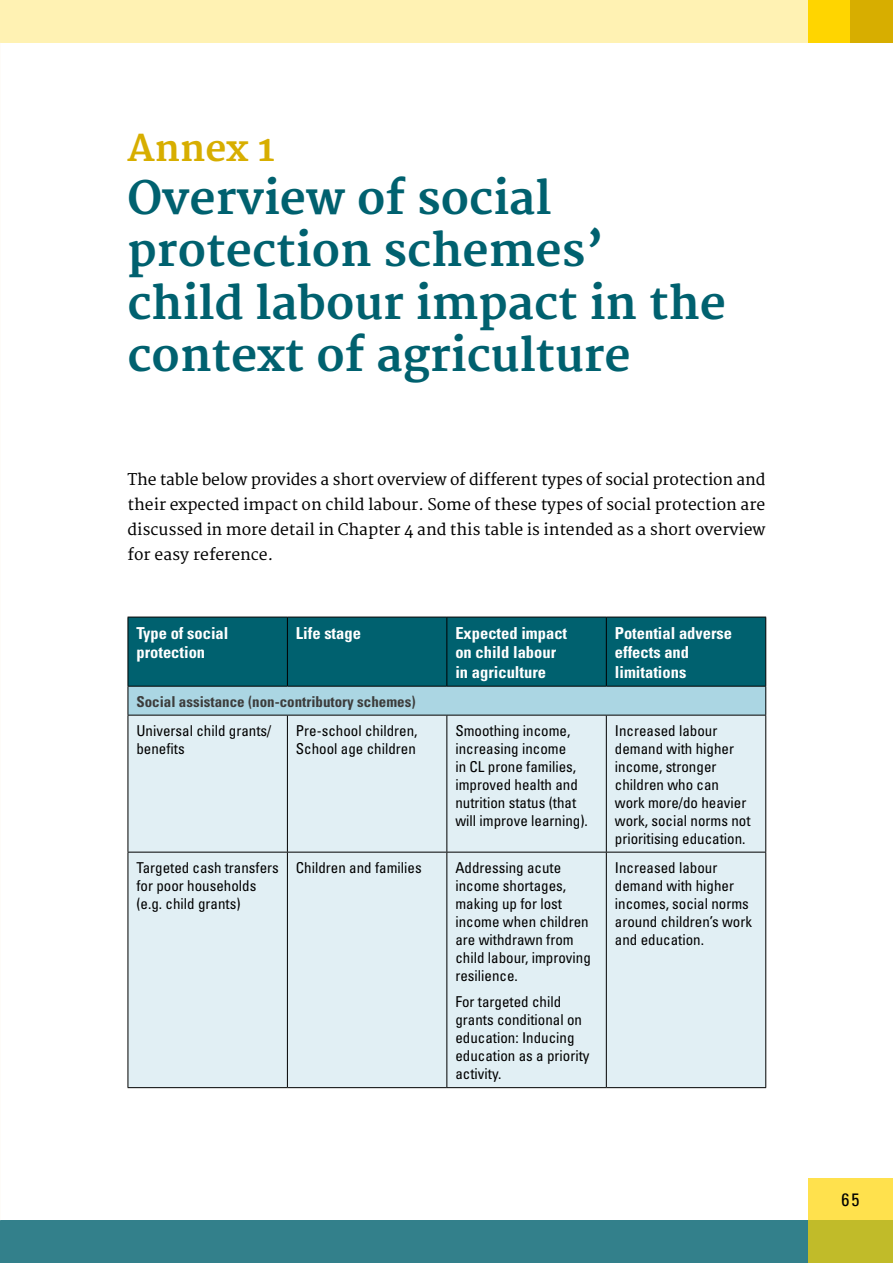
<style>
.page{position:relative;width:893px;height:1263px;background:#fff}
.page>*{position:absolute;margin:0;border:0;box-sizing:border-box;transform-origin:0 0}
.t1{font:700 45px/52.5px "Merriweather";color:#00616f}
.t2{font:700 36px "Merriweather";color:#d7ae00}
.t3{font:condensed 18px "Univers LT Std";color:#000}
.t4{font:700 condensed 16.5px/19.5px "Univers";color:#fff}
.t5{font:15.75px/24.8px "Merriweather";letter-spacing:-.005em;color:#000;text-align:justify}
.t6{font:condensed 15px/18px "Univers";color:#000}
.t7{font:700 condensed 15px "Univers";color:#3c3c3b}
</style>
<div class="page">
<div style="left:808px;top:0;width:42px;height:43px;background:#ffd500"></div>
<div style="left:850px;top:0;width:43px;height:43px;background:#d7ae00"></div>
<div style="left:0;top:0;width:808px;height:43px;background:#fff2b3"></div>
<div style="left:0;top:1220px;width:893px;height:43px;background:#33808b"></div>
<svg style="left:808px;top:1178px;width:85px;height:85px;background:#dfcd3a"></svg>
<hr style="left:0;top:0;width:1px;height:43px;background:#ffd500">
<hr style="left:0;top:1220px;width:1px;height:43px;background:#00616f">
<div style="left:129px;top:716px;width:636px;height:371px;background:#e1eff4"></div>
<svg style="left:128px;top:618px;width:638px;height:97px;background:#31828f"></svg>
<hr style="left:128px;top:715px;width:159px;height:1px;background:#000">
<hr style="left:128px;top:715px;width:1px;height:137px;background:#000">
<hr style="left:287px;top:715px;width:160px;height:1px;background:#000">
<hr style="left:287px;top:715px;width:1px;height:137px;background:#000">
<hr style="left:447px;top:715px;width:159px;height:1px;background:#000">
<hr style="left:446px;top:715px;width:1px;height:137px;background:#000">
<hr style="left:606px;top:715px;width:160px;height:1px;background:#000">
<hr style="left:606px;top:715px;width:1px;height:137px;background:#000">
<hr style="left:765px;top:715px;width:1px;height:137px;background:#000">
<hr style="left:128px;top:852px;width:159px;height:1px;background:#000">
<hr style="left:128px;top:852px;width:1px;height:235px;background:#000">
<hr style="left:287px;top:852px;width:160px;height:1px;background:#000">
<hr style="left:287px;top:852px;width:1px;height:235px;background:#000">
<hr style="left:447px;top:852px;width:159px;height:1px;background:#000">
<hr style="left:446px;top:852px;width:1px;height:235px;background:#000">
<hr style="left:606px;top:852px;width:160px;height:1px;background:#000">
<hr style="left:606px;top:852px;width:1px;height:235px;background:#000">
<hr style="left:765px;top:852px;width:1px;height:235px;background:#000">
<hr style="left:128px;top:1087px;width:159px;height:1px;background:#000">
<hr style="left:287px;top:1087px;width:160px;height:1px;background:#000">
<hr style="left:447px;top:1087px;width:159px;height:1px;background:#000">
<hr style="left:606px;top:1087px;width:160px;height:1px;background:#000">
<hr style="left:128px;top:617px;width:159px;height:1px;background:#000">
<hr style="left:128px;top:617px;width:1px;height:69px;background:#000">
<hr style="left:287px;top:617px;width:160px;height:1px;background:#000">
<hr style="left:287px;top:617px;width:1px;height:69px;background:#000">
<hr style="left:447px;top:617px;width:159px;height:1px;background:#000">
<hr style="left:446px;top:617px;width:1px;height:69px;background:#000">
<hr style="left:606px;top:617px;width:160px;height:1px;background:#000">
<hr style="left:606px;top:617px;width:1px;height:69px;background:#000">
<hr style="left:765px;top:617px;width:1px;height:69px;background:#000">
<hr style="left:128px;top:686px;width:159px;height:1px;background:#000">
<hr style="left:287px;top:686px;width:160px;height:1px;background:#000">
<hr style="left:447px;top:686px;width:159px;height:1px;background:#000">
<hr style="left:606px;top:686px;width:160px;height:1px;background:#000">
<h2 class="t2" style="left:128px;top:128px;width:149px">Annex 1</h2>
<h1 class="t1" style="left:128px;top:173px;width:600px">Overview of social protection schemes’ child labour impact in the context of agriculture</h1>
<p class="t5" style="left:128px;top:468px;width:639px">The table below provides a short overview of different types of social protection and their expected impact on child labour. Some of these types of social protection are discussed in more detail in Chapter 4 and this table is intended as a short overview for easy reference.</p>
<p class="t4" style="left:136px;top:623px;width:94px">Type of social protection</p>
<p class="t4" style="left:296px;top:623px;width:67px">Life stage</p>
<p class="t4" style="left:455px;top:623px;width:113px">Expected impact on child labour in agriculture</p>
<p class="t4" style="left:615px;top:623px;width:119px">Potential adverse effects and limitations</p>
<p class="t7" style="left:136px;top:692px;width:281px">Social assistance (non-contributory schemes)</p>
<p class="t6" style="left:136px;top:721px;width:136px">Universal child grants/ benefits</p>
<p class="t6" style="left:296px;top:721px;width:123px">Pre-school children,<br>School age children</p>
<p class="t6" style="left:455px;top:721px;width:134px">Smoothing income, increasing income<br>in CL prone families, improved health and nutrition status (that will improve learning).</p>
<p class="t6" style="left:615px;top:721px;width:137px">Increased labour demand with higher income, stronger children who can work more/do heavier work, social norms not prioritising education.</p>
<p class="t6" style="left:136px;top:858px;width:144px">Targeted cash transfers for poor households (e.g. child grants)</p>
<p class="t6" style="left:296px;top:858px;width:127px">Children and families</p>
<p class="t6" style="left:455px;top:858px;width:137px">Addressing acute income shortages, making up for lost income when children are withdrawn from child labour, improving resilience.</p>
<p class="t6" style="left:455px;top:992px;width:136px">For targeted child grants conditional on education: Inducing education as a priority activity.</p>
<p class="t6" style="left:615px;top:858px;width:139px">Increased labour demand with higher incomes, social norms around children’s work and education.</p>
<p class="t3" style="left:842px;top:1188px;width:19px">65</p>
</div>
